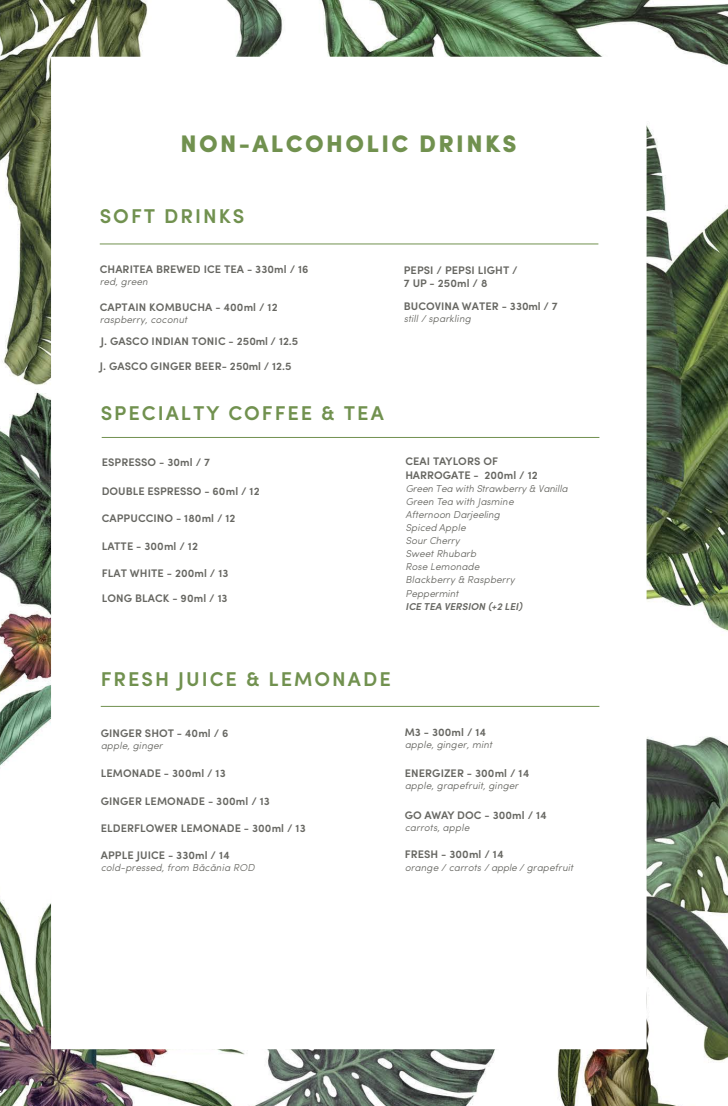
<style>
.page{position:relative;width:728px;height:1106px;background:#fff}
.page>*{position:absolute;margin:0;border:0;box-sizing:border-box;transform-origin:0 0}
.t1{font:900 24px "Sofia Pro";letter-spacing:.1em;color:#71914f}
.t2{font:600 20px "Sofia Pro";letter-spacing:.1em;color:#71914f}
.t3{font:600 11px/13.2px "Sofia Pro";letter-spacing:.01em;color:#676762}
.t4{font:italic 300 10px/13px "Sofia Pro";letter-spacing:.01em;color:#676762}
.t5{font:italic 600 10px "Sofia Pro";color:#676762}
</style>
<div class="page">
<img style="left:0;top:0;width:728px;height:1106px">
<hr style="left:102px;top:437px;width:497px;height:1px;background:#71914f">
<hr style="left:100px;top:243px;width:498px;height:1px;background:#71914f">
<hr style="left:101px;top:706px;width:498px;height:1px;background:#71914f">
<h1 class="t1" style="left:180px;top:124px;width:338px">NON-ALCOHOLIC DRINKS</h1>
<h2 class="t2" style="left:100px;top:201px;width:146px">SOFT DRINKS</h2>
<p class="t3" style="left:100px;top:262px;width:210px">CHARITEA BREWED ICE TEA - 330ml / 16</p>
<p class="t4" style="left:100px;top:274px;width:50px">red, green</p>
<p class="t3" style="left:100px;top:299px;width:179px">CAPTAIN KOMBUCHA - 400ml / 12</p>
<p class="t4" style="left:100px;top:312px;width:89px">raspberry, coconut</p>
<p class="t3" style="left:101px;top:333px;width:199px">J. GASCO INDIAN TONIC - 250ml / 12.5</p>
<p class="t3" style="left:100px;top:358px;width:193px">J. GASCO GINGER BEER- 250ml / 12.5</p>
<h2 class="t2" style="left:101px;top:397px;width:284px">SPECIALTY COFFEE &amp; TEA</h2>
<p class="t3" style="left:102px;top:455px;width:110px">ESPRESSO - 30ml / 7</p>
<p class="t3" style="left:102px;top:484px;width:159px">DOUBLE ESPRESSO - 60ml / 12</p>
<p class="t3" style="left:102px;top:511px;width:135px">CAPPUCCINO - 180ml / 12</p>
<p class="t3" style="left:102px;top:539px;width:98px">LATTE - 300ml / 12</p>
<p class="t3" style="left:102px;top:566px;width:128px">FLAT WHITE - 200ml / 13</p>
<p class="t3" style="left:102px;top:591px;width:127px">LONG BLACK - 90ml / 13</p>
<p class="t3" style="left:404px;top:263px;width:115px">PEPSI / PEPSI LIGHT /<br>7 UP - 250ml / 8</p>
<p class="t3" style="left:403px;top:299px;width:156px">BUCOVINA WATER - 330ml / 7</p>
<p class="t4" style="left:403px;top:311px;width:69px">still / sparkling</p>
<p class="t3" style="left:405px;top:454px;width:134px">CEAI TAYLORS OF<br>HARROGATE - 200ml / 12</p>
<p class="t4" style="left:405px;top:481px;width:163px">Green Tea with Strawberry &amp; Vanilla<br>Green Tea with Jasmine<br>Afternoon Darjeeling<br>Spiced Apple<br>Sour Cherry<br>Sweet Rhubarb<br>Rose Lemonade<br>Blackberry &amp; Raspberry</p>
<p class="t4" style="left:405px;top:586px;width:55px">Peppermint</p>
<p class="t5" style="left:405px;top:599px;width:118px">ICE TEA VERSION (+2 LEI)</p>
<h2 class="t2" style="left:101px;top:663px;width:291px">FRESH JUICE &amp; LEMONADE</h2>
<p class="t3" style="left:101px;top:725px;width:129px">GINGER SHOT - 40ml / 6</p>
<p class="t4" style="left:101px;top:738px;width:63px">apple, ginger</p>
<p class="t3" style="left:101px;top:765px;width:126px">LEMONADE - 300ml / 13</p>
<p class="t3" style="left:101px;top:793px;width:171px">GINGER LEMONADE - 300ml / 13</p>
<p class="t3" style="left:101px;top:820px;width:206px">ELDERFLOWER LEMONADE - 300ml / 13</p>
<p class="t3" style="left:101px;top:848px;width:130px">APPLE JUICE - 330ml / 14</p>
<p class="t4" style="left:101px;top:860px;width:155px">cold-pressed, from Băcănia ROD</p>
<p class="t3" style="left:404px;top:724px;width:83px">M3 - 300ml / 14</p>
<p class="t4" style="left:404px;top:737px;width:89px">apple, ginger, mint</p>
<p class="t3" style="left:405px;top:766px;width:126px">ENERGIZER - 300ml / 14</p>
<p class="t4" style="left:405px;top:778px;width:115px">apple, grapefruit, ginger</p>
<p class="t3" style="left:405px;top:807px;width:144px">GO AWAY DOC - 300ml / 14</p>
<p class="t4" style="left:405px;top:820px;width:66px">carrots, apple</p>
<p class="t3" style="left:405px;top:847px;width:100px">FRESH - 300ml / 14</p>
<p class="t4" style="left:405px;top:860px;width:170px">orange / carrots / apple / grapefruit</p>
</div>
